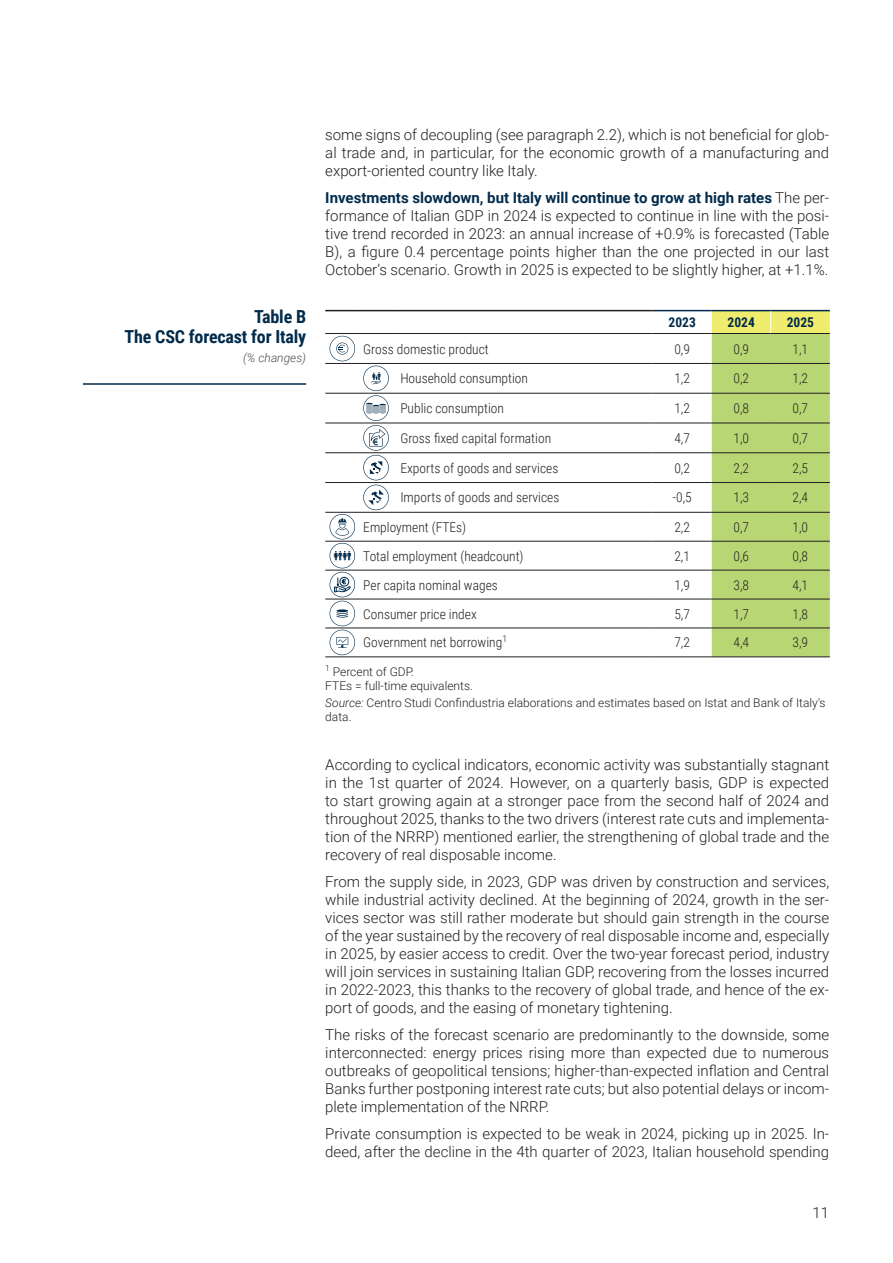
<style>
.page{position:relative;width:893px;height:1263px;background:#fff}
.page>*{position:absolute;margin:0;border:0;box-sizing:border-box;transform-origin:0 0}
.t1{font:700 18px/19.5px "Roboto Condensed";letter-spacing:-.01em;color:#022b4b;text-align:right}
.t2{font:300 15px/18px "Roboto";color:#231f20;text-align:justify}
.t3{font:300 13.5px "Roboto Condensed";color:#231f20}
.t4{font:700 13.5px "Roboto Condensed";color:#022b4b}
.t5{font:300 12px/14.4px "Roboto";color:#231f20}
.t6{font:italic 300 12px "Roboto";color:#4b4c4d}
.s1{font-weight:700;color:#022b4b}
.s2{font-style:italic}
</style>
<div class="page">
<hr style="left:653px;top:310px;width:59px;height:1px;background:#022b4b">
<hr style="left:712px;top:310px;width:59px;height:1px;background:#022b4b">
<hr style="left:771px;top:310px;width:59px;height:1px;background:#022b4b">
<hr style="left:653px;top:333px;width:59px;height:1px;background:#231f20">
<hr style="left:393px;top:363px;width:260px;height:1px;background:#231f20">
<hr style="left:653px;top:363px;width:59px;height:1px;background:#231f20">
<hr style="left:393px;top:393px;width:260px;height:1px;background:#231f20">
<hr style="left:653px;top:393px;width:59px;height:1px;background:#231f20">
<hr style="left:393px;top:423px;width:260px;height:1px;background:#231f20">
<hr style="left:653px;top:423px;width:59px;height:1px;background:#231f20">
<hr style="left:393px;top:452px;width:260px;height:1px;background:#231f20">
<hr style="left:653px;top:452px;width:59px;height:1px;background:#231f20">
<hr style="left:393px;top:482px;width:260px;height:1px;background:#231f20">
<hr style="left:653px;top:482px;width:59px;height:1px;background:#231f20">
<hr style="left:393px;top:512px;width:260px;height:1px;background:#231f20">
<hr style="left:653px;top:512px;width:59px;height:1px;background:#231f20">
<hr style="left:653px;top:541px;width:59px;height:1px;background:#231f20">
<hr style="left:653px;top:570px;width:59px;height:1px;background:#231f20">
<hr style="left:653px;top:599px;width:59px;height:1px;background:#231f20">
<hr style="left:653px;top:628px;width:59px;height:1px;background:#231f20">
<hr style="left:653px;top:657px;width:59px;height:1px;background:#231f20">
<hr style="left:712px;top:657px;width:59px;height:1px;background:#231f20">
<hr style="left:771px;top:657px;width:59px;height:1px;background:#231f20">
<svg style="left:712px;top:311px;width:118px;height:346px;background:#b6d170"></svg>
<hr style="left:325px;top:363px;width:34px;height:1px;background:#231f20">
<hr style="left:359px;top:363px;width:34px;height:1px;background:#231f20">
<hr style="left:325px;top:393px;width:34px;height:1px;background:#231f20">
<hr style="left:359px;top:393px;width:34px;height:1px;background:#231f20">
<hr style="left:325px;top:423px;width:34px;height:1px;background:#231f20">
<hr style="left:359px;top:423px;width:34px;height:1px;background:#231f20">
<hr style="left:325px;top:452px;width:34px;height:1px;background:#231f20">
<hr style="left:359px;top:452px;width:34px;height:1px;background:#231f20">
<hr style="left:325px;top:482px;width:34px;height:1px;background:#231f20">
<hr style="left:359px;top:482px;width:34px;height:1px;background:#231f20">
<hr style="left:325px;top:512px;width:34px;height:1px;background:#231f20">
<hr style="left:359px;top:512px;width:34px;height:1px;background:#231f20">
<hr style="left:325px;top:541px;width:34px;height:1px;background:#231f20">
<hr style="left:359px;top:541px;width:34px;height:1px;background:#231f20">
<hr style="left:393px;top:541px;width:260px;height:1px;background:#231f20">
<hr style="left:325px;top:570px;width:34px;height:1px;background:#231f20">
<hr style="left:359px;top:570px;width:34px;height:1px;background:#231f20">
<hr style="left:393px;top:570px;width:260px;height:1px;background:#231f20">
<hr style="left:325px;top:599px;width:34px;height:1px;background:#231f20">
<hr style="left:359px;top:599px;width:34px;height:1px;background:#231f20">
<hr style="left:393px;top:599px;width:260px;height:1px;background:#231f20">
<hr style="left:325px;top:628px;width:34px;height:1px;background:#231f20">
<hr style="left:359px;top:628px;width:34px;height:1px;background:#231f20">
<hr style="left:393px;top:628px;width:260px;height:1px;background:#231f20">
<hr style="left:325px;top:657px;width:34px;height:1px;background:#231f20">
<hr style="left:359px;top:657px;width:34px;height:1px;background:#231f20">
<hr style="left:393px;top:657px;width:260px;height:1px;background:#231f20">
<hr style="left:325px;top:310px;width:34px;height:1px;background:#231f20">
<hr style="left:359px;top:310px;width:34px;height:1px;background:#231f20">
<hr style="left:393px;top:310px;width:260px;height:1px;background:#231f20">
<hr style="left:325px;top:333px;width:34px;height:1px;background:#231f20">
<hr style="left:359px;top:333px;width:34px;height:1px;background:#231f20">
<hr style="left:393px;top:333px;width:260px;height:1px;background:#231f20">
<svg style="left:330px;top:336px;width:25px;height:25px"></svg>
<svg style="left:363px;top:366px;width:26px;height:144px"></svg>
<svg style="left:330px;top:514px;width:25px;height:141px"></svg>
<hr style="left:83px;top:383px;width:223px;height:2px;background:#022b4b">
<p class="t1" style="left:125px;top:306px;width:183px">Table B<br>The CSC forecast for Italy</p>
<p class="t6" style="left:243px;top:349px;width:64px">(% changes)</p>
<p class="t2" style="left:325px;top:125px;width:505px">some signs of decoupling (see paragraph 2.2), which is not beneficial for glob&shy;al trade and, in particular, for the economic growth of a manufacturing and export-oriented country like Italy.</p>
<p class="t2" style="left:325px;top:188px;width:505px"><span class="s1">Investments slowdown, but Italy will continue to grow at high rates</span> The per&shy;formance of Italian GDP in 2024 is expected to continue in line with the posi&shy;tive trend recorded in 2023: an annual increase of +0.9% is forecasted (Table B), a figure 0.4 percentage points higher than the one projected in our last October’s scenario. Growth in 2025 is expected to be slightly higher, at +1.1%.</p>
<p class="t4" style="left:669px;top:313px;width:29px">2023</p>
<p class="t4" style="left:728px;top:313px;width:29px">2024</p>
<p class="t4" style="left:787px;top:313px;width:29px">2025</p>
<p class="t3" style="left:363px;top:339px;width:127px">Gross domestic product</p>
<p class="t3" style="left:674px;top:339px;width:17px">0,9</p>
<p class="t3" style="left:733px;top:339px;width:17px">0,9</p>
<p class="t3" style="left:792px;top:339px;width:17px">1,1</p>
<p class="t3" style="left:400px;top:369px;width:129px">Household consumption</p>
<p class="t3" style="left:674px;top:369px;width:17px">1,2</p>
<p class="t3" style="left:733px;top:369px;width:17px">0,2</p>
<p class="t3" style="left:792px;top:369px;width:17px">1,2</p>
<p class="t3" style="left:400px;top:399px;width:105px">Public consumption</p>
<p class="t3" style="left:674px;top:399px;width:17px">1,2</p>
<p class="t3" style="left:733px;top:399px;width:17px">0,8</p>
<p class="t3" style="left:792px;top:399px;width:17px">0,7</p>
<p class="t3" style="left:400px;top:429px;width:152px">Gross fixed capital formation</p>
<p class="t3" style="left:674px;top:429px;width:17px">4,7</p>
<p class="t3" style="left:733px;top:429px;width:17px">1,0</p>
<p class="t3" style="left:792px;top:429px;width:17px">0,7</p>
<p class="t3" style="left:400px;top:458px;width:160px">Exports of goods and services</p>
<p class="t3" style="left:674px;top:458px;width:17px">0,2</p>
<p class="t3" style="left:733px;top:458px;width:17px">2,2</p>
<p class="t3" style="left:792px;top:458px;width:17px">2,5</p>
<p class="t3" style="left:400px;top:488px;width:161px">Imports of goods and services</p>
<p class="t3" style="left:673px;top:488px;width:21px">-0,5</p>
<p class="t3" style="left:733px;top:488px;width:17px">1,3</p>
<p class="t3" style="left:792px;top:488px;width:17px">2,4</p>
<p class="t3" style="left:363px;top:517px;width:104px">Employment (FTEs)</p>
<p class="t3" style="left:674px;top:517px;width:17px">2,2</p>
<p class="t3" style="left:733px;top:517px;width:17px">0,7</p>
<p class="t3" style="left:792px;top:517px;width:17px">1,0</p>
<p class="t3" style="left:363px;top:546px;width:162px">Total employment (headcount)</p>
<p class="t3" style="left:674px;top:546px;width:17px">2,1</p>
<p class="t3" style="left:733px;top:546px;width:17px">0,6</p>
<p class="t3" style="left:792px;top:546px;width:17px">0,8</p>
<p class="t3" style="left:363px;top:575px;width:136px">Per capita nominal wages</p>
<p class="t3" style="left:674px;top:575px;width:17px">1,9</p>
<p class="t3" style="left:733px;top:575px;width:17px">3,8</p>
<p class="t3" style="left:792px;top:575px;width:17px">4,1</p>
<p class="t3" style="left:363px;top:604px;width:115px">Consumer price index</p>
<p class="t3" style="left:674px;top:604px;width:17px">5,7</p>
<p class="t3" style="left:733px;top:604px;width:17px">1,7</p>
<p class="t3" style="left:792px;top:604px;width:17px">1,8</p>
<p class="t3" style="left:363px;top:633px;width:145px">Government net borrowing<sup>1</sup></p>
<p class="t3" style="left:674px;top:633px;width:17px">7,2</p>
<p class="t3" style="left:733px;top:633px;width:17px">4,4</p>
<p class="t3" style="left:792px;top:633px;width:17px">3,9</p>
<p class="t5" style="left:325px;top:664px;width:149px"><sup>1</sup> Percent of GDP.<br>FTEs = full-time equivalents.</p>
<p class="t5" style="left:325px;top:695px;width:502px"><span class="s2">Source:</span> Centro Studi Confindustria elaborations and estimates based on Istat and Bank of Italy's data.</p>
<p class="t2" style="left:325px;top:755px;width:505px">According to cyclical indicators, economic activity was substantially stagnant in the 1st quarter of 2024. However, on a quarterly basis, GDP is expected to start growing again at a stronger pace from the second half of 2024 and throughout 2025, thanks to the two drivers (interest rate cuts and implementa&shy;tion of the NRRP) mentioned earlier, the strengthening of global trade and the recovery of real disposable income.</p>
<p class="t2" style="left:325px;top:872px;width:505px">From the supply side, in 2023, GDP was driven by construction and services, while industrial activity declined. At the beginning of 2024, growth in the ser&shy;vices sector was still rather moderate but should gain strength in the course of the year sustained by the recovery of real disposable income and, especially in 2025, by easier access to credit. Over the two-year forecast period, industry will join services in sustaining Italian GDP, recovering from the losses incurred in 2022-2023, this thanks to the recovery of global trade, and hence of the ex&shy;port of goods, and the easing of monetary tightening.</p>
<p class="t2" style="left:325px;top:1025px;width:505px">The risks of the forecast scenario are predominantly to the downside, some interconnected: energy prices rising more than expected due to numerous outbreaks of geopolitical tensions; higher-than-expected inflation and Central Banks further postponing interest rate cuts; but also potential delays or incom&shy;plete implementation of the NRRP.</p>
<p class="t2" style="left:325px;top:1124px;width:505px">Private consumption is expected to be weak in 2024, picking up in 2025. In&shy;deed, after the decline in the 4th quarter of 2023, Italian household spending</p>
<p class="t2" style="left:813px;top:1203px;width:18px">11</p>
</div>
